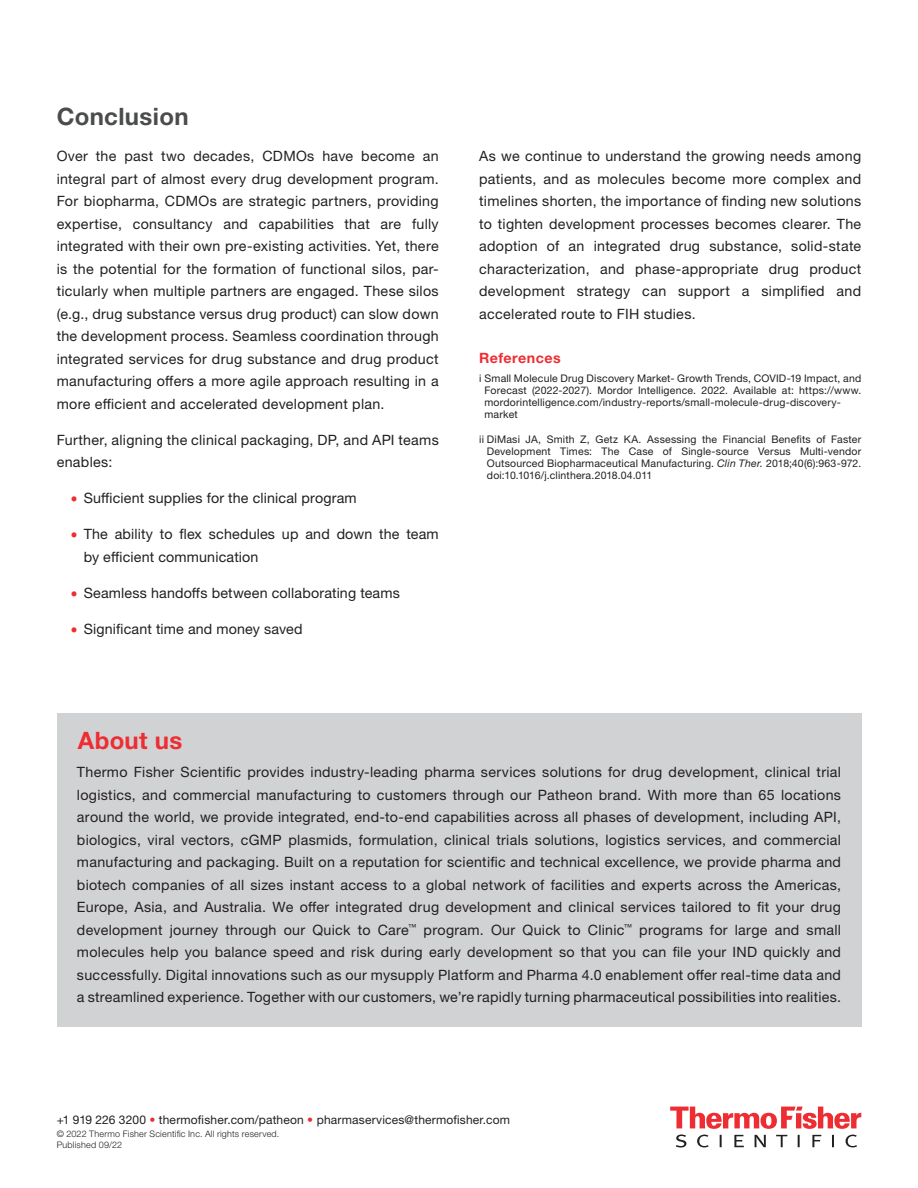
<style>
.page{position:relative;width:918px;height:1188px;background:#fff}
.page>*{position:absolute;margin:0;border:0;box-sizing:border-box;transform-origin:0 0}
.t1{font:700 24px "Helvetica Neue LTW1 G";letter-spacing:.015em;color:#4b4c4d}
.t2{font:700 24px "Helvetica Neue LTW1 G";letter-spacing:.015em;color:#ee2d33}
.t3{font:14.25px/22.5px "Helvetica Neue LTW1 G";letter-spacing:.015em;color:#231f20;text-align:justify}
.t4{font:700 14.25px "Helvetica Neue LTW1 G";letter-spacing:.03em;color:#ee2d33}
.t5{font:12px "Helvetica Neue LT Std";letter-spacing:.015em;color:#231f20}
.t6{font:10.5px/12px "Helvetica Neue LTW1 G";letter-spacing:.015em;color:#231f20}
.t7{font:300 9px/10.8px "Helvetica Neue LTW1 G";letter-spacing:.025em;color:#231f20}
.s1{font-family:"Helvetica Neue";color:#ee2d33}
.s2{font-style:italic}
.s3{color:#ee2d33}
</style>
<div class="page">
<div style="left:57px;top:713px;width:804px;height:313px;background:#d1d2d4"></div>
<svg style="left:670px;top:1107px;width:191px;height:22px"></svg>
<svg style="left:676px;top:1135px;width:181px;height:13px"></svg>
<h1 class="t1" style="left:57px;top:102px;width:133px">Conclusion</h1>
<p class="t3" style="left:57px;top:145px;width:384px">Over the past two decades, CDMOs have become an integral part of almost every drug development program.<br>For biopharma, CDMOs are strategic partners, providing expertise, consultancy and capabilities that are fully integrated with their own pre-existing activities. Yet, there is the potential for the formation of functional silos, par&shy;ticularly when multiple partners are engaged. These silos (e.g., drug substance versus drug product) can slow down the development process. Seamless coordination through integrated services for drug substance and drug product manufacturing offers a more agile approach resulting in a more efficient and accelerated development plan.</p>
<p class="t3" style="left:57px;top:428px;width:384px">Further, aligning the clinical packaging, DP, and API teams enables:</p>
<p class="t3" style="left:70px;top:487px;width:288px"><span class="s1">࡟</span> Sufficient supplies for the clinical program</p>
<p class="t3" style="left:84px;top:523px;width:357px;text-indent:-13px"><span class="s1">࡟</span> The ability to flex schedules up and down the team by efficient communication</p>
<p class="t3" style="left:70px;top:581px;width:331px"><span class="s1">࡟</span> Seamless handoffs between collaborating teams</p>
<p class="t3" style="left:70px;top:617px;width:234px"><span class="s1">࡟</span> Significant time and money saved</p>
<h1 class="t2" style="left:78px;top:726px;width:106px">About us</h1>
<p class="t3" style="left:479px;top:145px;width:384px">As we continue to understand the growing needs among patients, and as molecules become more complex and timelines shorten, the importance of finding new solutions to tighten development processes becomes clearer. The adoption of an integrated drug substance, solid-state characterization, and phase-appropriate drug product development strategy can support a simplified and accelerated route to FIH studies.</p>
<p class="t4" style="left:479px;top:349px;width:83px">References</p>
<p class="t6" style="left:484px;top:372px;width:378px;text-indent:-5px">i Small Molecule Drug Discovery Market- Growth Trends, COVID-19 Impact, and Forecast (2022-2027). Mordor Intelligence. 2022. Available at: https://www. mordorintelligence.com/industry-reports/small-molecule-drug-discovery&shy;market</p>
<p class="t6" style="left:487px;top:434px;width:376px;text-align:justify;text-indent:-8px">ii DiMasi JA, Smith Z, Getz KA. Assessing the Financial Benefits of Faster Development Times: The Case of Single-source Versus Multi-vendor Outsourced Biopharmaceutical Manufacturing. <span class="s2">Clin Ther.</span> 2018;40(6):963-972. doi:10.1016/j.clinthera.2018.04.011</p>
<p class="t3" style="left:77px;top:761px;width:766px">Thermo Fisher Scientific provides industry-leading pharma services solutions for drug development, clinical trial logistics, and commercial manufacturing to customers through our Patheon brand. With more than 65 locations around the world, we provide integrated, end-to-end capabilities across all phases of development, including API, biologics, viral vectors, cGMP plasmids, formulation, clinical trials solutions, logistics services, and commercial manufacturing and packaging. Built on a reputation for scientific and technical excellence, we provide pharma and biotech companies of all sizes instant access to a global network of facilities and experts across the Americas, Europe, Asia, and Australia. We offer integrated drug development and clinical services tailored to fit your drug development journey through our Quick to Care<sup>™</sup> program. Our Quick to Clinic<sup>™</sup> programs for large and small molecules help you balance speed and risk during early development so that you can file your IND quickly and successfully. Digital innovations such as our mysupply Platform and Pharma 4.0 enablement offer real-time data and a streamlined experience. Together with our customers, we’re rapidly turning pharmaceutical possibilities into realities.</p>
<p class="t5" style="left:57px;top:1112px;width:455px">+1 919 226 3200 <span class="s3">•</span> thermofisher.com/patheon <span class="s3">•</span> pharmaservices@thermofisher.com</p>
<p class="t7" style="left:57px;top:1128px;width:224px">© 2022 Thermo Fisher Scientific Inc. All rights reserved.<br>Published 09/22</p>
</div>
